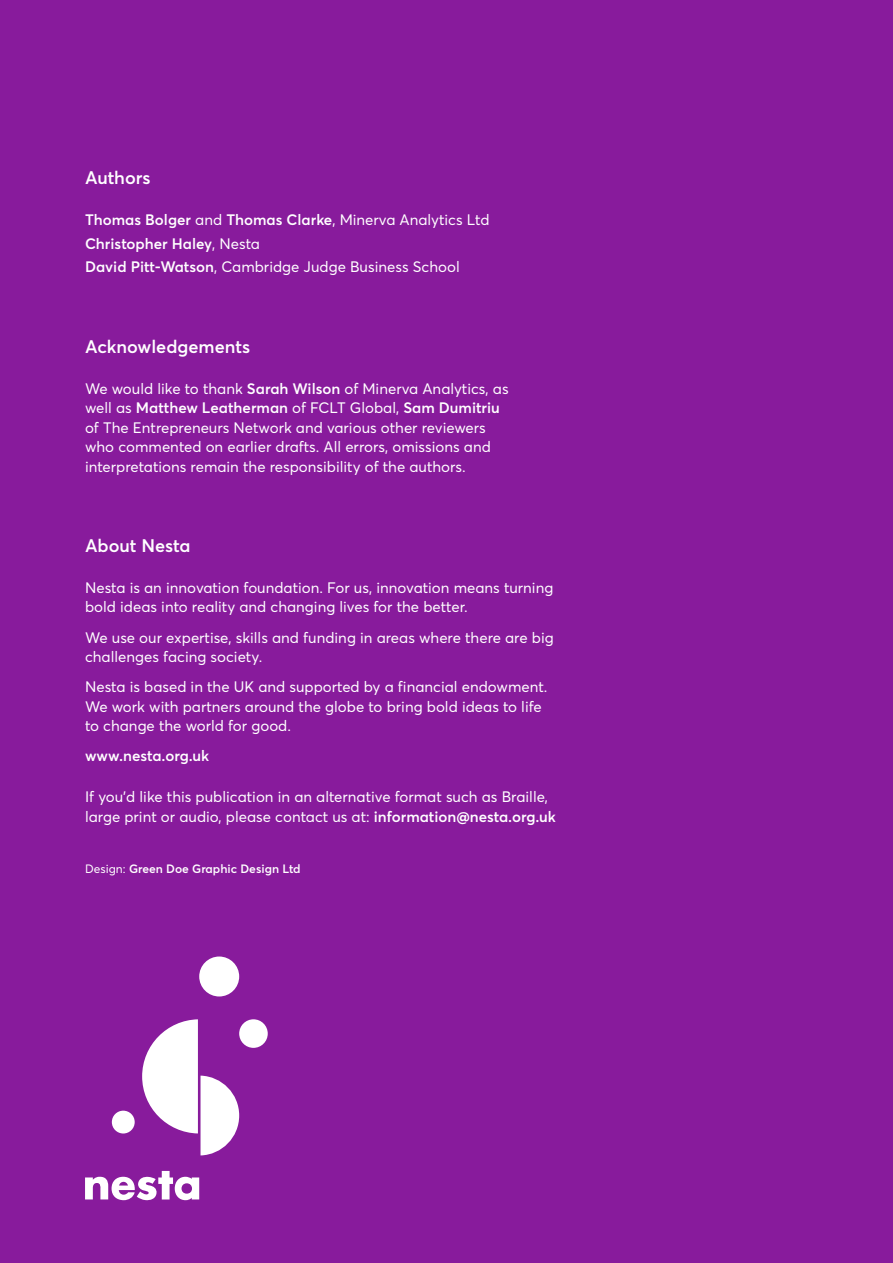
<style>
.page{position:relative;width:893px;height:1263px;background:#881b9c}
.page>*{position:absolute;margin:0;border:0;box-sizing:border-box;transform-origin:0 0}
.t1{font:600 18px "Averta";color:#fff}
.t2{font:15px/19.5px "Averta";color:#fff}
.t3{font:600 15px "Averta";color:#fff}
.t4{font:600 12px "Averta";color:#fff}
.s1{font-weight:600}
.s2{font-weight:400}
</style>
<div class="page">
<div style="left:112px;top:1111px;width:23px;height:22px;background:#fff;border-radius:50%"></div>
<div style="left:239px;top:1019px;width:29px;height:29px;background:#fff;border-radius:50%"></div>
<div style="left:199px;top:956px;width:40px;height:40px;background:#fff;border-radius:50%"></div>
<svg style="left:85px;top:1171px;width:114px;height:30px"></svg>
<svg style="left:142px;top:1019px;width:97px;height:136px"></svg>
<p class="t1" style="left:85px;top:166px;width:67px">Authors</p>
<p class="t2" style="left:85px;top:207px;width:406px;line-height:23.7px"><span class="s1">Thomas Bolger</span> and <span class="s1">Thomas Clarke</span>, Minerva Analytics Ltd<br><span class="s1">Christopher Haley</span>, Nesta<br><span class="s1">David Pitt-Watson</span>, Cambridge Judge Business School</p>
<p class="t1" style="left:85px;top:335px;width:167px">Acknowledgements</p>
<p class="t2" style="left:85px;top:378px;width:425px">We would like to thank <span class="s1">Sarah Wilson</span> of Minerva Analytics, as well as <span class="s1">Matthew Leatherman</span> of FCLT Global, <span class="s1">Sam Dumitriu </span>of The Entrepreneurs Network and various other reviewers who commented on earlier drafts. All errors, omissions and interpretations remain the responsibility of the authors.</p>
<p class="t1" style="left:85px;top:534px;width:107px">About Nesta</p>
<p class="t2" style="left:85px;top:578px;width:470px">Nesta is an innovation foundation. For us, innovation means turning bold ideas into reality and changing lives for the better.</p>
<p class="t2" style="left:85px;top:627px;width:470px">We use our expertise, skills and funding in areas where there are big challenges facing society.</p>
<p class="t2" style="left:85px;top:677px;width:464px">Nesta is based in the UK and supported by a financial endowment.<br>We work with partners around the globe to bring bold ideas to life to change the world for good.</p>
<p class="t3" style="left:85px;top:746px;width:126px">www.nesta.org.uk</p>
<p class="t2" style="left:85px;top:787px;width:472px">If you’d like this publication in an alternative format such as Braille, large print or audio, please contact us at: <span class="s1">information@nesta.org.uk</span></p>
<p class="t4" style="left:85px;top:861px;width:217px"><span class="s2">Design:</span> Green Doe Graphic Design Ltd</p>
</div>
